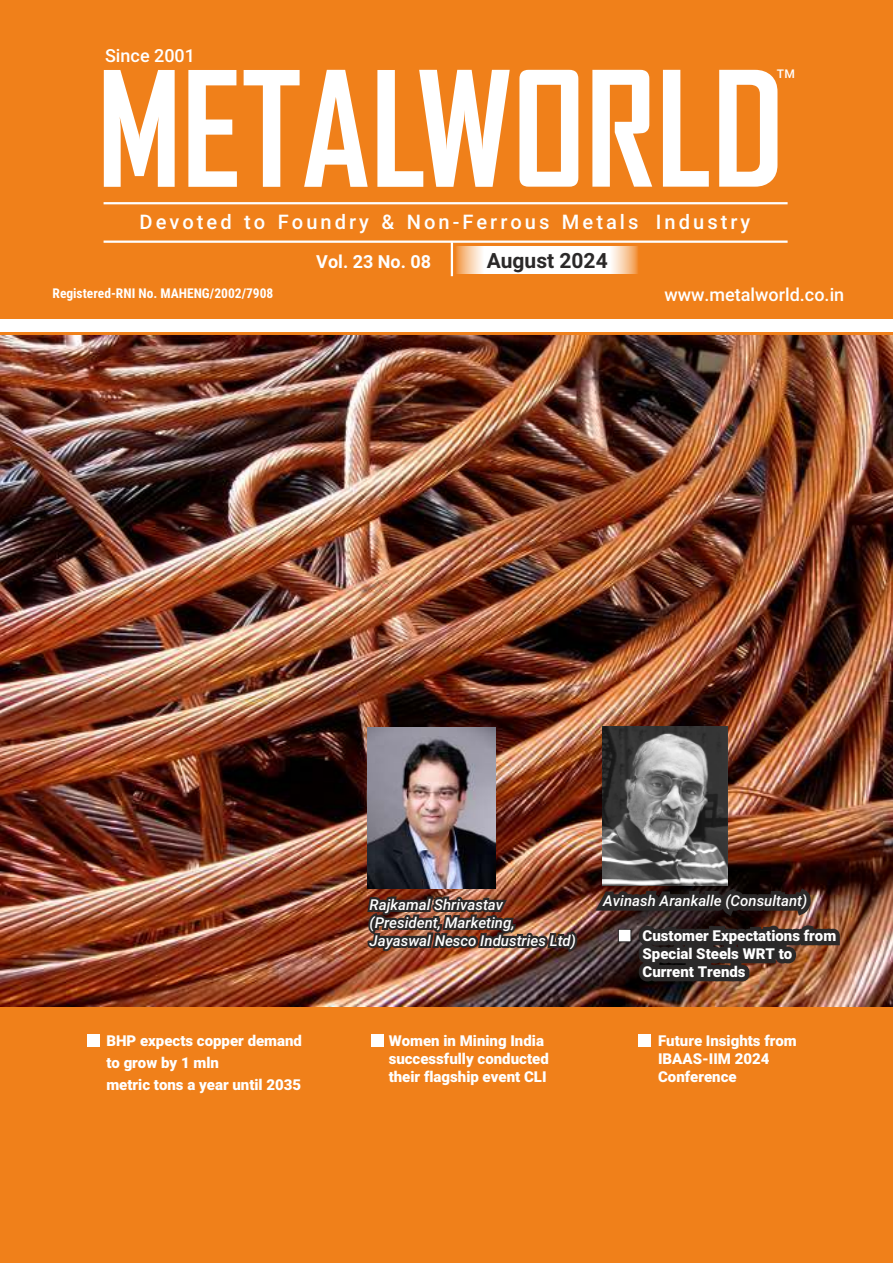
<style>
.page{position:relative;width:893px;height:1263px;background:#f0801a}
.page>*{position:absolute;margin:0;border:0;box-sizing:border-box;transform-origin:0 0}
.t1{font:700 153px "Agency FB";color:#fff}
.t2{font:700 21px "Roboto";color:#2b2929}
.t3{font:500 20.1px "Roboto";letter-spacing:.15em;color:#fff}
.t4{font:500 18px "Roboto";color:#fff}
.t5{font:700 18px "Roboto";color:#fff}
.t6{font:900 15px/18px "Roboto";color:#fff}
.t7{font:italic 500 15px/18px "Roboto";color:#fff}
.t8{font:700 13.5px "Roboto Condensed";color:#fff}
.t9{font:500 12px "Roboto";color:#fff}
</style>
<div class="page">
<hr style="left:104px;top:202px;width:684px;height:2px;background:#fff">
<hr style="left:104px;top:241px;width:684px;height:2px;background:#fff">
<div style="left:0;top:319px;width:893px;height:13px;background:#fff"></div>
<hr style="left:451px;top:242px;width:2px;height:34px;background:#fff">
<svg style="left:456px;top:247px;width:91px;height:27px;background:#fdefe3"></svg>
<svg style="left:547px;top:247px;width:91px;height:27px;background:#fdefe3"></svg>
<img style="left:0;top:336px;width:893px;height:670px">
<img style="left:639px;top:925px;width:201px;height:56px">
<img style="left:603px;top:726px;width:125px;height:160px">
<svg style="left:595px;top:888px;width:216px;height:28px;background:#312522"></svg>
<img style="left:367px;top:728px;width:128px;height:160px">
<img style="left:367px;top:896px;width:210px;height:56px">
<svg style="left:617px;top:928px;width:15px;height:15px"></svg>
<div style="left:88px;top:1034px;width:12px;height:13px;background:#fff"></div>
<div style="left:371px;top:1034px;width:13px;height:13px;background:#fff"></div>
<div style="left:638px;top:1034px;width:13px;height:13px;background:#fff"></div>
<p class="t4" style="left:105px;top:48px;width:91px">Since 2001</p>
<h1 class="t1" style="left:97px;top:70px;width:689px">METALWORLD</h1>
<h3 class="t3" style="left:140px;top:214px;width:612px">Devoted to Foundry &amp; Non-Ferrous Metals Industry</h3>
<p class="t9" style="left:777px;top:69px;width:20px">TM</p>
<p class="t5" style="left:316px;top:254px;width:116px">Vol. 23 No. 08</p>
<h2 class="t2" style="left:487px;top:252px;width:122px">August 2024</h2>
<p class="t8" style="left:53px;top:288px;width:222px">Registered-RNI No. MAHENG/2002/7908</p>
<p class="t4" style="left:664px;top:288px;width:181px">www.metalworld.co.in</p>
<p class="t6" style="left:106px;top:1031px;width:197px;line-height:22px">BHP expects copper demand to grow by 1 mln<br>metric tons a year until 2035</p>
<p class="t7" style="left:370px;top:897px;width:135px">Rajkamal Shrivastav</p>
<p class="t7" style="left:603px;top:894px;width:206px">Avinash Arankalle (Consultant)</p>
<p class="t7" style="left:370px;top:915px;width:208px">(President, Marketing,<br>Jayaswal Nesco Industries Ltd)</p>
<p class="t6" style="left:642px;top:928px;width:195px">Customer Expectations from<br>Special Steels WRT to<br>Current Trends</p>
<p class="t6" style="left:389px;top:1033px;width:162px">Women in Mining India successfully conducted their flagship event CLI</p>
<p class="t6" style="left:658px;top:1033px;width:140px">Future Insights from<br>IBAAS-IIM 2024<br>Conference</p>
</div>
